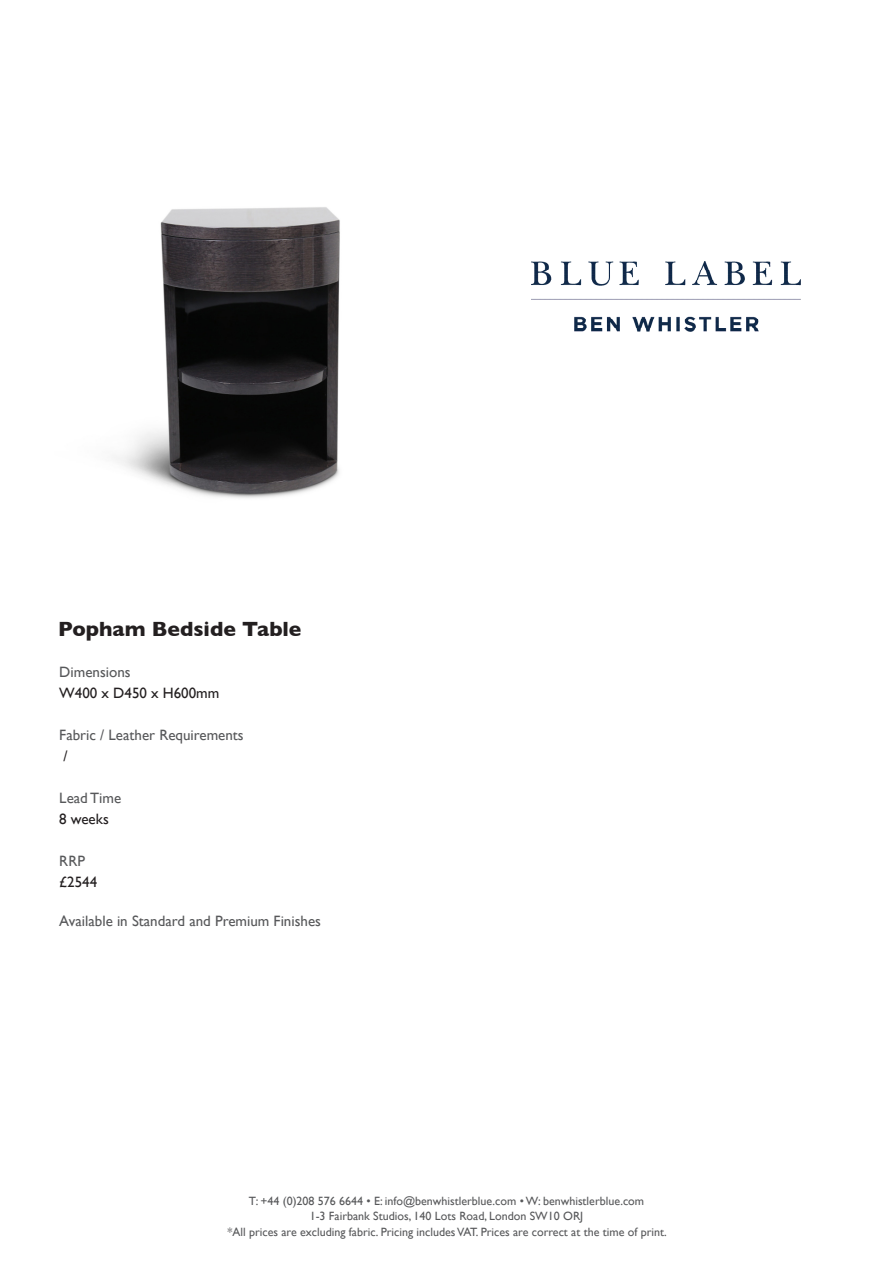
<style>
.page{position:relative;width:893px;height:1263px;background:#fff}
.page>*{position:absolute;margin:0;border:0;box-sizing:border-box;transform-origin:0 0}
.t1{font:700 21px "Gill Sans";color:#231f20}
.t2{font:15px "Gill Sans";color:#57585a}
.t3{font:15px "Gill Sans";color:#231f20}
.t4{font:12px/15.8px "Gill Sans";color:#57585a;text-align:center}
</style>
<div class="page">
<img style="left:114px;top:207px;width:226px;height:291px">
<img style="left:531px;top:261px;width:269px;height:70px">
<h1 class="t1" style="left:58px;top:613px;width:245px">Popham Bedside Table</h1>
<p class="t2" style="left:59px;top:663px;width:73px">Dimensions</p>
<p class="t3" style="left:59px;top:684px;width:162px">W400 x D450 x H600mm</p>
<p class="t2" style="left:59px;top:726px;width:186px">Fabric / Leather Requirements</p>
<p class="t3" style="left:63px;top:747px;width:6px">/</p>
<p class="t2" style="left:59px;top:789px;width:63px">Lead Time</p>
<p class="t3" style="left:59px;top:810px;width:51px">8 weeks</p>
<p class="t2" style="left:59px;top:852px;width:27px">RRP</p>
<p class="t3" style="left:59px;top:873px;width:39px">£2544</p>
<p class="t2" style="left:59px;top:912px;width:263px">Available in Standard and Premium Finishes</p>
<p class="t4" style="left:227px;top:1192px;width:441px">T: +44 (0)208 576 6644 • E: info@benwhistlerblue.com • W: benwhistlerblue.com<br>1-3 Fairbank Studios, 140 Lots Road, London SW10 ORJ<br>*All prices are excluding fabric. Pricing includes VAT. Prices are correct at the time of print.</p>
</div>
